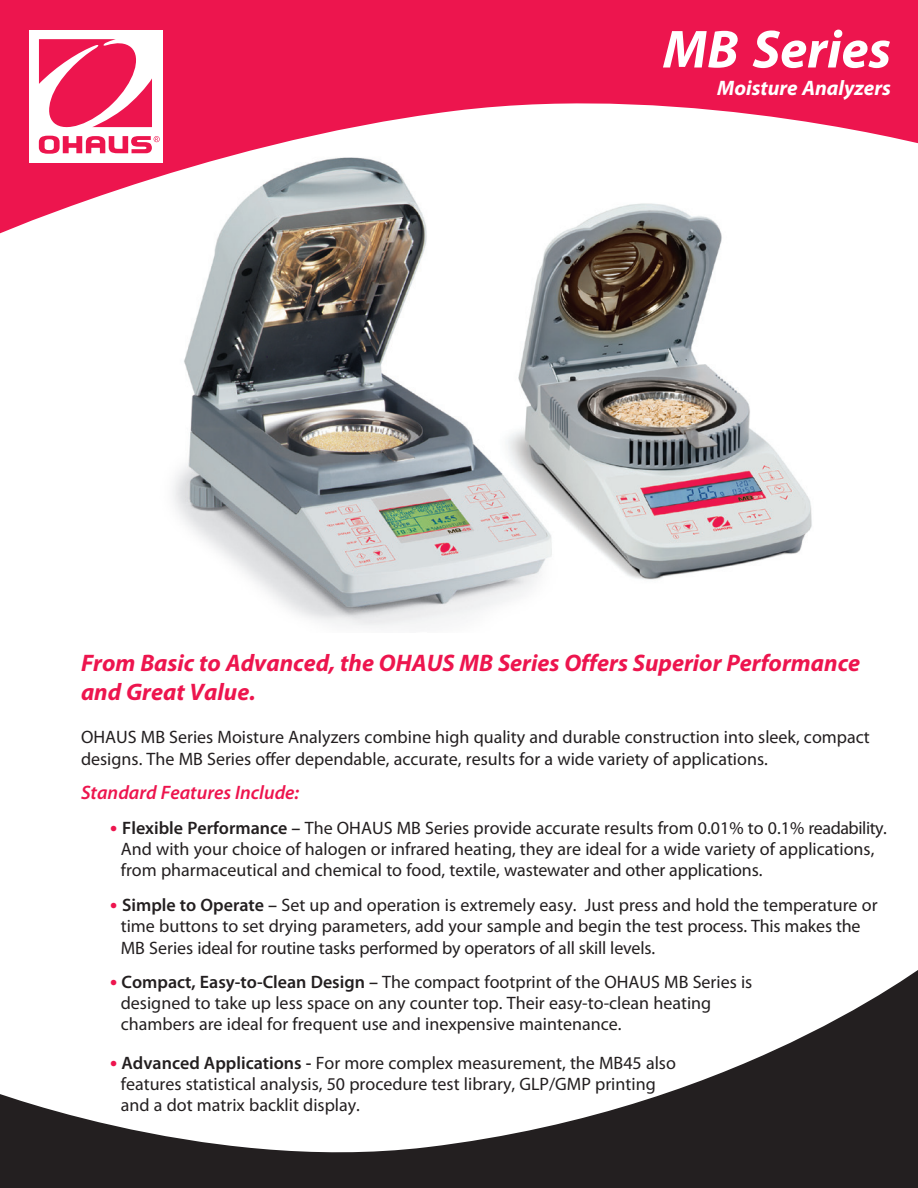
<style>
.page{position:relative;width:918px;height:1188px;background:#fff}
.page>*{position:absolute;margin:0;border:0;box-sizing:border-box;transform-origin:0 0}
.Cover_Product_Name{font:italic 700 54px "Myriad Pro";color:#fff}
.Cover_Headline_Text{font:italic 700 24px/28.8px "Myriad Pro";color:#ed154e}
.Cover_Product_Sub_Ti{font:italic 700 21px "Myriad Pro";color:#fff}
.Cover_Standard_Featu{font:italic 600 19.5px "Myriad Pro";color:#ed154e}
.Cover_Bullet_Point_T{font:18px/21px "Myriad Pro";color:#231f20}
.Cover_Headline_Text-2{font:18px/21.6px "Myriad Pro";color:#231f20}
.s1{font-weight:700;font-size:21px;color:#ed154e}
.s2{font-weight:600}
</style>
<div class="page">
<img style="left:173px;top:245px;width:639px;height:383px">
<svg style="left:0;top:970px;width:918px;height:218px"></svg>
<svg style="left:0;top:0;width:918px;height:245px;fill:#ed154e"></svg>
<div style="left:30px;top:30px;width:133px;height:133px;background:#fff"></div>
<svg style="left:39px;top:39px;width:121px;height:115px"></svg>
<p class="Cover_Product_Name" style="left:663px;top:14px;width:230px">MB Series</p>
<p class="Cover_Product_Sub_Ti" style="left:717px;top:74px;width:175px">Moisture Analyzers</p>
<p class="Cover_Headline_Text" style="left:81px;top:648px;width:781px">From Basic to Advanced, the OHAUS MB Series Offers Superior Performance and Great Value.</p>
<p class="Cover_Headline_Text-2" style="left:81px;top:726px;width:790px">OHAUS MB Series Moisture Analyzers combine high quality and durable construction into sleek, compact designs. The MB Series offer dependable, accurate, results for a wide variety of applications.</p>
<p class="Cover_Standard_Featu" style="left:81px;top:780px;width:220px">Standard Features Include:</p>
<p class="Cover_Bullet_Point_T" style="left:121px;top:818px;width:768px;text-indent:-11px"><span class="s1">•</span> <span class="s2">Flexible Performance –</span> The OHAUS MB Series provide accurate results from 0.01% to 0.1% readability.<br>And with your choice of halogen or infrared heating, they are ideal for a wide variety of applications, from pharmaceutical and chemical to food, textile, wastewater and other applications.</p>
<p class="Cover_Bullet_Point_T" style="left:121px;top:894px;width:758px;text-indent:-11px"><span class="s1">•</span> <span class="s2">Simple to Operate –</span> Set up and operation is extremely easy. Just press and hold the temperature or time buttons to set drying parameters, add your sample and begin the test process. This makes the<br>MB Series ideal for routine tasks performed by operators of all skill levels.</p>
<p class="Cover_Bullet_Point_T" style="left:121px;top:971px;width:633px;text-indent:-11px"><span class="s1">•</span> <span class="s2">Compact, Easy-to-Clean Design –</span> The compact footprint of the OHAUS MB Series is designed to take up less space on any counter top. Their easy-to-clean heating chambers are ideal for frequent use and inexpensive maintenance.</p>
<p class="Cover_Bullet_Point_T" style="left:121px;top:1052px;width:557px;text-indent:-11px"><span class="s1">•</span> <span class="s2">Advanced Applications -</span> For more complex measurement, the MB45 also features statistical analysis, 50 procedure test library, GLP/GMP printing and a dot matrix backlit display.</p>
</div>
